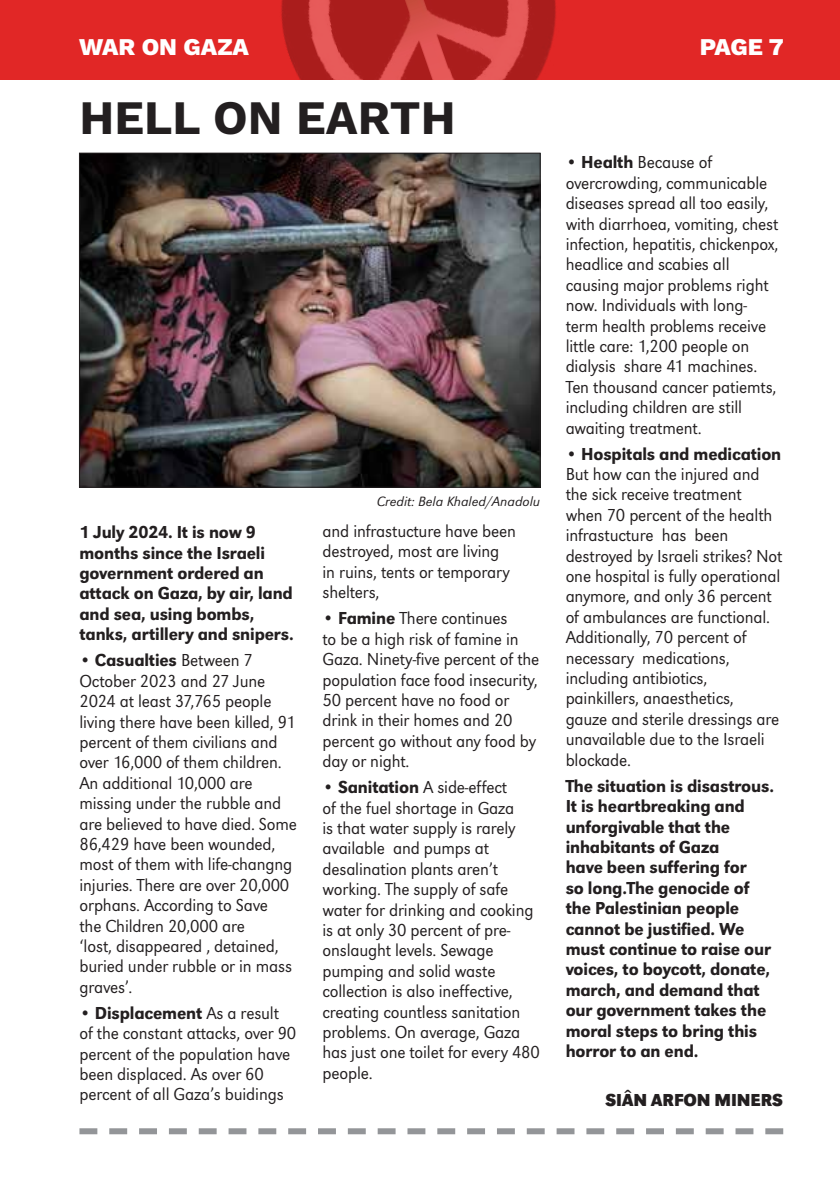
<style>
.page{position:relative;width:840px;height:1191px;background:#fff}
.page>*{position:absolute;margin:0;border:0;box-sizing:border-box;transform-origin:0 0}
.t1{font:700 48px "Work Sans";color:#231f20}
.t2{font:800 24px "Work Sans";color:#fff}
.t3{font:18px/20.4px "URW Grotesk T Ligh";letter-spacing:-.01em;color:#231f20;scale:.96 1}
.t4{font:500 18px/20.4px "URW Grotesk T";letter-spacing:-.01em;color:#231f20;scale:.96 1}
.t5{font:700 18px "URW Grotesk T";letter-spacing:-.01em;color:#231f20;scale:.96 1}
.t6{font:14px "URW Grotesk T Ligh Ital";color:#231f20}
.s1{font-family:"URW Grotesk T Ligh";font-weight:400}
.s2{font-family:"URW Grotesk T";font-weight:500}
</style>
<div class="page">
<div style="left:0;top:0;width:839px;height:79px;background:#e12726"></div>
<img style="left:281px;top:0;width:275px;height:79px">
<svg style="left:79px;top:1128px;width:703px;height:6px"></svg>
<img style="left:81px;top:155px;width:457px;height:331px">
<div style="left:79px;top:153px;width:461px;height:335px;border:1px solid #231f20"></div>
<h2 class="t2" style="left:79px;top:28px;width:171px">WAR ON GAZA</h2>
<h2 class="t2" style="left:699px;top:28px;width:85px">PAGE 7</h2>
<h1 class="t1" style="left:79px;top:81px;width:377px">HELL ON EARTH</h1>
<p class="t4" style="left:79px;top:522px;width:224px">1 July 2024. It is now 9 months since the Israeli government ordered an attack on Gaza, by air, land and sea, using bombs, tanks, artillery and snipers.</p>
<p class="t4" style="left:79px;top:650px;width:182px">• Casualties <span class="s1">Between 7</span></p>
<p class="t3" style="left:79px;top:670px;width:228px">October 2023 and 27 June<br>2024 at least 37,765 people living there have been killed, 91 percent of them civilians and over 16,000 of them children.<br>An additional 10,000 are missing under the rubble and are believed to have died. Some<br>86,429 have been wounded, most of them with life-changng injuries. There are over 20,000 orphans. According to Save<br>the Children 20,000 are<br>‘lost, disappeared , detained, buried under rubble or in mass graves’.</p>
<p class="t4" style="left:79px;top:1002px;width:209px">• Displacement <span class="s1">As a result</span></p>
<p class="t3" style="left:79px;top:1023px;width:227px">of the constant attacks, over 90 percent of the population have been displaced. As over 60 percent of all Gaza’s buidings</p>
<p class="t6" style="left:376px;top:493px;width:165px">Credit: Bela Khaled/Anadolu</p>
<p class="t3" style="left:322px;top:521px;width:203px">and infrastucture have been destroyed, most are living in ruins, tents or temporary shelters,</p>
<p class="t3" style="left:322px;top:608px;width:227px"><span class="s2">• Famine</span> There continues<br>to be a high risk of famine in<br>Gaza. Ninety-five percent of the population face food insecurity,<br>50 percent have no food or drink in their homes and 20 percent go without any food by day or night.</p>
<p class="t3" style="left:322px;top:777px;width:228px"><span class="s2">• Sanitation</span> A side-effect<br>of the fuel shortage in Gaza<br>is that water supply is rarely available and pumps at desalination plants aren’t working. The supply of safe water for drinking and cooking is at only 30 percent of pre&shy;onslaught levels. Sewage pumping and solid waste collection is also ineffective, creating countless sanitation problems. On average, Gaza has just one toilet for every 480 people.</p>
<p class="t3" style="left:565px;top:152px;width:223px"><span class="s2">• Health</span> Because of overcrowding, communicable diseases spread all too easily, with diarrhoea, vomiting, chest infection, hepatitis, chickenpox, headlice and scabies all causing major problems right now. Individuals with long&shy;term health problems receive little care: 1,200 people on dialysis share 41 machines.<br>Ten thousand cancer patiemts, including children are still awaiting treatment.</p>
<p class="t4" style="left:565px;top:443px;width:226px">• Hospitals and medication</p>
<p class="t3" style="left:565px;top:464px;width:227px">But how can the injured and the sick receive treatment when 70 percent of the health infrastucture has been destroyed by Israeli strikes? Not one hospital is fully operational anymore, and only 36 percent of ambulances are functional.<br>Additionally, 70 percent of necessary medications, including antibiotics, painkillers, anaesthetics,<br>gauze and sterile dressings are unavailable due to the Israeli blockade.</p>
<p class="t4" style="left:565px;top:775px;width:218px">The situation is disastrous.<br>It is heartbreaking and unforgivable that the inhabitants of Gaza<br>have been suffering for<br>so long.The genocide of the Palestinian people cannot be justified. We must continue to raise our voices, to boycott, donate, march, and demand that our government takes the moral steps to bring this horror to an end.</p>
<p class="t5" style="left:605px;top:1089px;width:186px">SIÂN ARFON MINERS</p>
</div>
